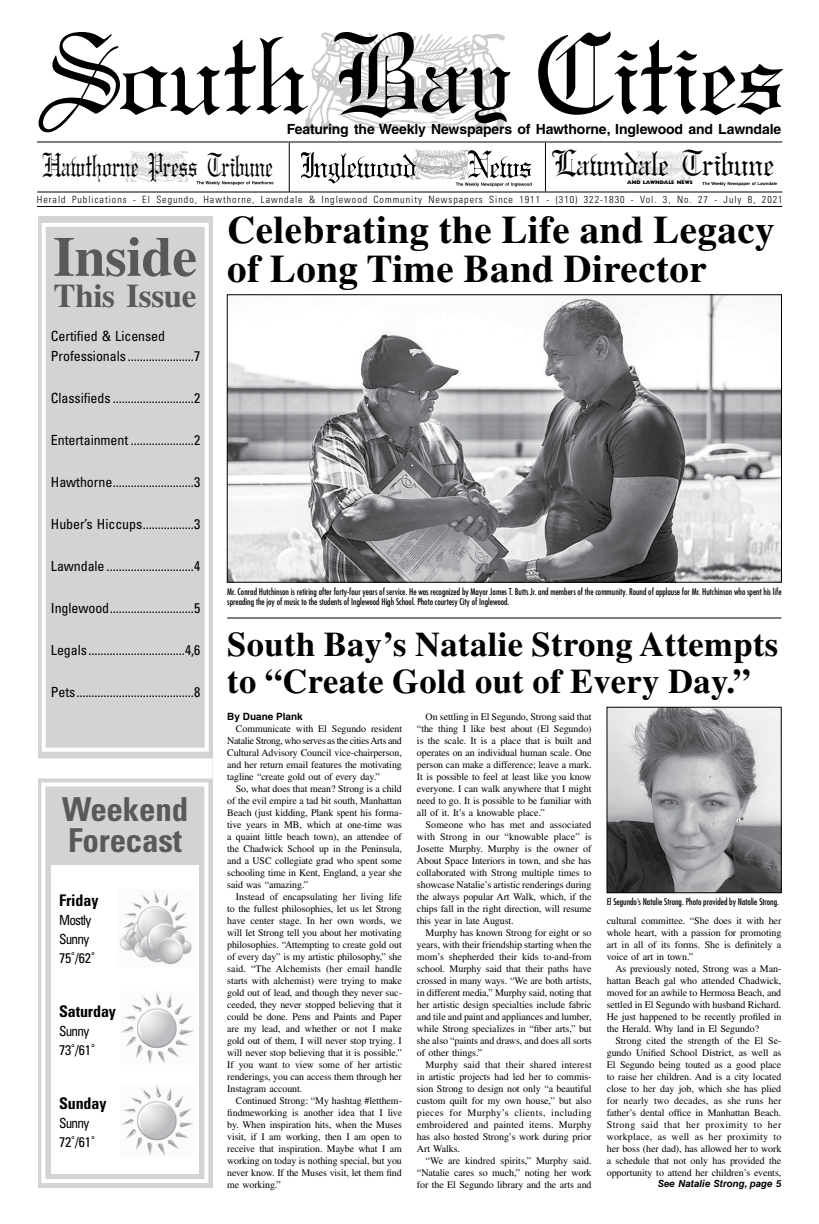
<style>
.page{position:relative;width:819px;height:1224px;background:#fff}
.page>*{position:absolute;margin:0;border:0;box-sizing:border-box;transform-origin:0 0}
.t1{font:700 56px "Times LT Std";letter-spacing:-.01em;color:#58595b}
.t2{font:700 39px/39px "Times LT Std";letter-spacing:.01em;color:#000}
.t3{font:700 34.5px/37px "Times LT Std";letter-spacing:.01em;color:#000}
.t4{font:33.8px "Gregorian";letter-spacing:-.01em;color:#000}
.t5{font:700 condensed 33px/31px "Univers LT Std";letter-spacing:-.005em;color:#58595b}
.t6{font:700 33px "Times LT Std";letter-spacing:-.01em;color:#58595b}
.t7{font:31px "Gregorian";letter-spacing:-.01em;color:#000;scale:.78 1}
.t8{font:700 condensed 16px "Univers LT Std";letter-spacing:-.005em;color:#000}
.t9{font:condensed 14px/20px "Univers LT Std";letter-spacing:-.005em;color:#000}
.t10{font:700 14px "Helvetica LT Std";letter-spacing:-.01em;color:#000}
.t11{font:condensed 14px/19px "Univers LT Std";letter-spacing:-.055em;color:#000;scale:.95 1}
.t12{font:10px/12px "Times LT Std";letter-spacing:-.01em;color:#000;text-align:justify}
.t13{font:300 condensed 10px "Univers LT Std";letter-spacing:.1em;color:#000}
.t14{font:700 10px "Helvetica LT Std";color:#000}
.t15{font:italic 700 9.8px "Helvetica LT Std";color:#000}
.t16{font:condensed 9px/9.5px "Futura Std";color:#000}
.t17{font:800 5.2px "Gill Sans";letter-spacing:-.01em;color:#000}
</style>
<div class="page">
<div style="left:38px;top:216px;width:174px;height:972px;background:#d1d3d4"></div>
<div style="left:42px;top:223px;width:167px;height:529px;border:4px solid #fff"></div>
<div style="left:37px;top:758px;width:176px;height:20px;background:#fff"></div>
<div style="left:41px;top:782px;width:167px;height:401px;border:4px solid #fff"></div>
<div style="left:51px;top:865px;width:148px;height:309px;background:#fff"></div>
<img style="left:120px;top:891px;width:72px;height:74px">
<img style="left:121px;top:1084px;width:72px;height:72px">
<img style="left:120px;top:992px;width:73px;height:72px">
<hr style="left:37px;top:141px;width:745px;height:1px;background:#000">
<hr style="left:37px;top:206px;width:745px;height:1px;background:#000">
<img style="left:415px;top:149px;width:41px;height:31px">
<svg style="left:301px;top:152px;width:116px;height:32px"></svg>
<svg style="left:456px;top:150px;width:76px;height:37px"></svg>
<svg style="left:432px;top:159px;width:14px;height:6px"></svg>
<img style="left:632px;top:151px;width:58px;height:29px">
<svg style="left:702px;top:182px;width:75px;height:4px"></svg>
<img style="left:126px;top:151px;width:62px;height:31px">
<svg style="left:197px;top:181px;width:77px;height:4px"></svg>
<hr style="left:289px;top:143px;width:1px;height:49px;background:#000">
<hr style="left:545px;top:143px;width:1px;height:49px;background:#000">
<svg style="left:39px;top:31px;width:744px;height:101px"></svg>
<svg style="left:284px;top:106px;width:24px;height:9px"></svg>
<hr style="left:37px;top:192px;width:745px;height:1px;background:#000">
<img style="left:609px;top:709px;width:171px;height:182px">
<div style="left:607px;top:707px;width:175px;height:186px;border:1px solid #000"></div>
<img style="left:229px;top:296px;width:551px;height:284px">
<div style="left:227px;top:294px;width:555px;height:288px;border:1px solid #000"></div>
<hr style="left:227px;top:618px;width:555px;height:1px;background:#000">
<h3 class="t7" style="left:43px;top:148px;width:297px">Hawthorne Press Tribune</h3>
<h3 class="t10" style="left:287px;top:120px;width:496px">Featuring the Weekly Newspapers of Hawthorne, Inglewood and Lawndale</h3>
<h3 class="t4" style="left:552px;top:145px;width:224px">Lawndale Tribune</h3>
<p class="t17" style="left:627px;top:179px;width:67px">AND LAWNDALE NEWS</p>
<p class="t13" style="left:37px;top:193px;width:747px">Herald Publications - El Segundo, Hawthorne, Lawndale &amp; Inglewood Community Newspapers Since 1911 - (310) 322-1830 - Vol. 3, No. 27 - July 8, 2021</p>
<h1 class="t1" style="left:53px;top:223px;width:146px">Inside</h1>
<h3 class="t6" style="left:54px;top:276px;width:145px">This Issue</h3>
<h3 class="t9" style="left:51px;top:326px;width:151px">Certified &amp; Licensed<br>Professionals ......................7</h3>
<h3 class="t9" style="left:51px;top:388px;width:151px">Classifieds ...........................2</h3>
<h3 class="t9" style="left:51px;top:430px;width:151px">Entertainment .....................2</h3>
<h3 class="t9" style="left:51px;top:472px;width:151px">Hawthorne...........................3</h3>
<h3 class="t9" style="left:51px;top:514px;width:151px">Huber’s Hiccups.................3</h3>
<h3 class="t9" style="left:51px;top:556px;width:151px">Lawndale .............................4</h3>
<h3 class="t9" style="left:51px;top:598px;width:151px">Inglewood............................5</h3>
<h3 class="t9" style="left:51px;top:640px;width:151px">Legals ................................4,6</h3>
<h3 class="t9" style="left:51px;top:682px;width:151px">Pets.......................................8</h3>
<h3 class="t5" style="left:62px;top:793px;width:128px">Weekend<br>Forecast</h3>
<h3 class="t8" style="left:59px;top:890px;width:41px">Friday</h3>
<h3 class="t11" style="left:59px;top:910px;width:39px">Mostly<br>Sunny<br>75˚/62˚</h3>
<h3 class="t8" style="left:59px;top:1001px;width:58px">Saturday</h3>
<h3 class="t11" style="left:59px;top:1021px;width:39px">Sunny<br>73˚/61˚</h3>
<h3 class="t8" style="left:59px;top:1093px;width:49px">Sunday</h3>
<h3 class="t11" style="left:59px;top:1113px;width:39px">Sunny<br>72˚/61˚</h3>
<h2 class="t2" style="left:227px;top:209px;width:549px">Celebrating the Life and Legacy of Long Time Band Director</h2>
<p class="t16" style="left:227px;top:587px;width:556px">Mr. Conrad Hutchinson is retiring after forty-four years of service. He was recognized by Mayor James T. Butts Jr. and members of the community. Round of applause for Mr. Hutchinson who spent his life spreading the joy of music to the students of Inglewood High School. Photo courtesy City of Inglewood.</p>
<h3 class="t3" style="left:227px;top:626px;width:553px">South Bay’s Natalie Strong Attempts to “Create Gold out of Every Day.”</h3>
<p class="t14" style="left:227px;top:710px;width:77px">By Duane Plank</p>
<p class="t12" style="left:227px;top:722px;width:176px;text-indent:9px">Communicate with El Segundo resident Natalie Strong, who serves as the cities Arts and Cultural Advisory Council vice-chairperson, and her return email features the motivating tagline “create gold out of every day.”</p>
<p class="t12" style="left:227px;top:782px;width:176px;text-indent:9px">So, what does that mean? Strong is a child of the evil empire a tad bit south, Manhattan Beach (just kidding, Plank spent his forma&shy;tive years in MB, which at one-time was a quaint little beach town), an attendee of the Chadwick School up in the Peninsula, and a USC collegiate grad who spent some schooling time in Kent, England, a year she said was “amazing.”</p>
<p class="t12" style="left:227px;top:890px;width:176px;text-indent:9px">Instead of encapsulating her living life to the fullest philosophies, let us let Strong have center stage. In her own words, we will let Strong tell you about her motivating philosophies. “Attempting to create gold out of every day” is my artistic philosophy,” she said. “The Alchemists (her email handle starts with alchemist) were trying to make gold out of lead, and though they never suc&shy;ceeded, they never stopped believing that it could be done. Pens and Paints and Paper are my lead, and whether or not I make gold out of them, I will never stop trying. I will never stop believing that it is possible.” If you want to view some of her artistic renderings, you can access them through her Instagram account.</p>
<p class="t12" style="left:227px;top:1094px;width:176px;text-indent:9px">Continued Strong: “My hashtag #letthem&shy;findmeworking is another idea that I live by. When inspiration hits, when the Muses visit, if I am working, then I am open to receive that inspiration. Maybe what I am working on today is nothing special, but you never know. If the Muses visit, let them find me working.”</p>
<p class="t12" style="left:417px;top:710px;width:176px;text-indent:9px">On settling in El Segundo, Strong said that “the thing I like best about (El Segundo) is the scale. It is a place that is built and operates on an individual human scale. One person can make a difference; leave a mark.<br>It is possible to feel at least like you know everyone. I can walk anywhere that I might need to go. It is possible to be familiar with all of it. It’s a knowable place.”</p>
<p class="t12" style="left:417px;top:818px;width:176px;text-indent:9px">Someone who has met and associated with Strong in our “knowable place” is Josette Murphy. Murphy is the owner of About Space Interiors in town, and she has collaborated with Strong multiple times to showcase Natalie’s artistic renderings during the always popular Art Walk, which, if the chips fall in the right direction, will resume this year in late August.</p>
<p class="t12" style="left:417px;top:926px;width:176px;text-indent:9px">Murphy has known Strong for eight or so years, with their friendship starting when the mom’s shepherded their kids to-and-from school. Murphy said that their paths have crossed in many ways. “We are both artists, in different media,” Murphy said, noting that her artistic design specialties include fabric and tile and paint and appliances and lumber, while Strong specializes in “fiber arts,” but she also “paints and draws, and does all sorts of other things.”</p>
<p class="t12" style="left:417px;top:1058px;width:176px;text-indent:9px">Murphy said that their shared interest in artistic projects had led her to commis&shy;sion Strong to design not only “a beautiful custom quilt for my own house,” but also pieces for Murphy’s clients, including embroidered and painted items. Murphy has also hosted Strong’s work during prior Art Walks.</p>
<p class="t12" style="left:417px;top:1154px;width:176px;text-indent:9px">“We are kindred spirits,” Murphy said. “Natalie cares so much,” noting her work for the El Segundo library and the arts and</p>
<p class="t16" style="left:607px;top:896px;width:174px">El Segundo’s Natalie Strong. Photo provided by Natalie Strong.</p>
<p class="t12" style="left:607px;top:914px;width:176px">cultural committee. “She does it with her whole heart, with a passion for promoting art in all of its forms. She is definitely a voice of art in town.”</p>
<p class="t12" style="left:607px;top:962px;width:176px;text-indent:9px">As previously noted, Strong was a Man&shy;hattan Beach gal who attended Chadwick, moved for an awhile to Hermosa Beach, and settled in El Segundo with husband Richard.<br>He just happened to be recently profiled in the Herald. Why land in El Segundo?</p>
<p class="t12" style="left:607px;top:1034px;width:176px;text-indent:9px">Strong cited the strength of the El Se&shy;gundo Unified School District, as well as El Segundo being touted as a good place to raise her children. And is a city located close to her day job, which she has plied for nearly two decades, as she runs her father’s dental office in Manhattan Beach.<br>Strong said that her proximity to her workplace, as well as her proximity to her boss (her dad), has allowed her to work a schedule that not only has provided the opportunity to attend her children’s events,</p>
<p class="t15" style="left:658px;top:1178px;width:125px">See Natalie Strong, page 5</p>
</div>
